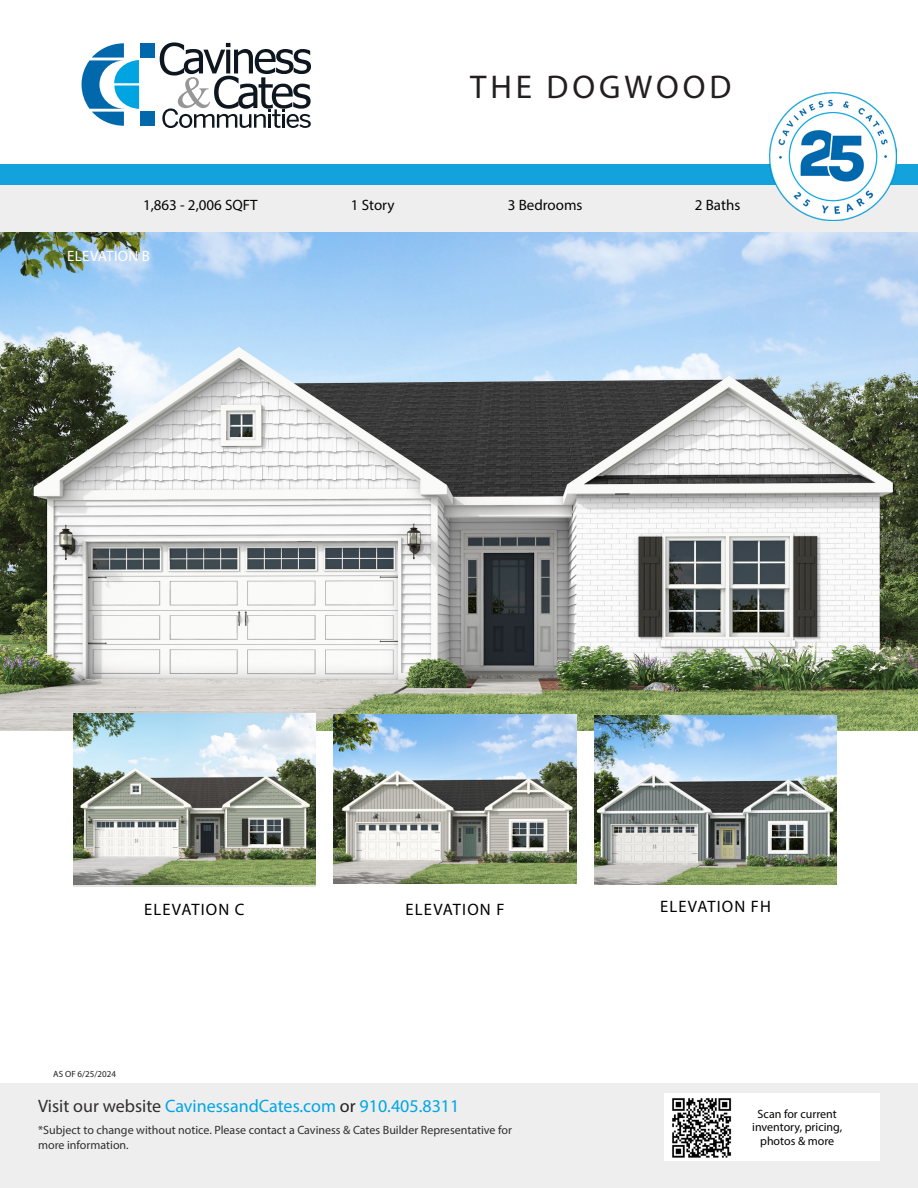
<style>
.page{position:relative;width:918px;height:1188px;background:#fff}
.page>*{position:absolute;margin:0;border:0;box-sizing:border-box;transform-origin:0 0}
.t1{font:33px "Myriad Pro";letter-spacing:.12em;color:#231f20}
.Default{font:18px "Myriad Pro";color:#00a6e4}
.t2{font:16.65px "Myriad Pro";letter-spacing:.07em;color:#000}
.t3{font:15px "Myriad Pro";color:#040503}
.t4{font:15px "Myriad Pro";letter-spacing:.02em;color:#fff}
.t5{font:12px/15px "Myriad Pro";color:#312f30}
.t6{font:12px/13.5px "Myriad Pro";color:#040503;text-align:center}
.t7{font:9px "Myriad Pro";color:#231f20}
.s1{color:#312f30}
.s2{color:#231f20}
</style>
<div class="page">
<img style="left:0;top:232px;width:918px;height:499px">
<img style="left:73px;top:714px;width:242px;height:171px">
<img style="left:334px;top:715px;width:242px;height:169px">
<img style="left:594px;top:715px;width:243px;height:169px">
<div style="left:140px;top:43px;width:15px;height:15px;background:#0168ab"></div>
<div style="left:140px;top:112px;width:15px;height:14px;background:#0168ab"></div>
<svg style="left:82px;top:43px;width:57px;height:83px"></svg>
<svg style="left:160px;top:42px;width:151px;height:86px"></svg>
<div style="left:0;top:184px;width:918px;height:48px;background:#eeeeef"></div>
<div style="left:0;top:164px;width:918px;height:20px;background:#14a2dc"></div>
<div style="left:0;top:1083px;width:918px;height:105px;background:#eeeeef"></div>
<div style="left:664px;top:1094px;width:216px;height:67px;background:#fff"></div>
<img style="left:672px;top:1098px;width:60px;height:60px">
<img style="left:769px;top:93px;width:128px;height:127px">
<p class="t1" style="left:470px;top:67px;width:263px">THE DOGWOOD</p>
<p class="t3" style="left:143px;top:196px;width:116px">1,863 - 2,006 SQFT</p>
<p class="t3" style="left:351px;top:196px;width:45px">1 Story</p>
<p class="t3" style="left:508px;top:196px;width:76px">3 Bedrooms</p>
<p class="t3" style="left:695px;top:196px;width:47px">2 Baths</p>
<p class="t4" style="left:67px;top:246px;width:84px">ELEVATION B</p>
<p class="t2" style="left:144px;top:899px;width:102px">ELEVATION C</p>
<p class="t2" style="left:406px;top:899px;width:100px">ELEVATION F</p>
<p class="t2" style="left:660px;top:896px;width:112px">ELEVATION FH</p>
<p class="t7" style="left:53px;top:1068px;width:64px">AS OF 6/25/2024</p>
<p class="Default" style="left:38px;top:1095px;width:423px"><span class="s1">Visit our website</span> CavinessandCates.com <span class="s2">or</span> 910.405.8311</p>
<p class="t5" style="left:38px;top:1123px;width:475px">*Subject to change without notice. Please contact a Caviness &amp; Cates Builder Representative for more information.</p>
<p class="t6" style="left:752px;top:1107px;width:91px">Scan for current inventory, pricing, photos &amp; more</p>
</div>
